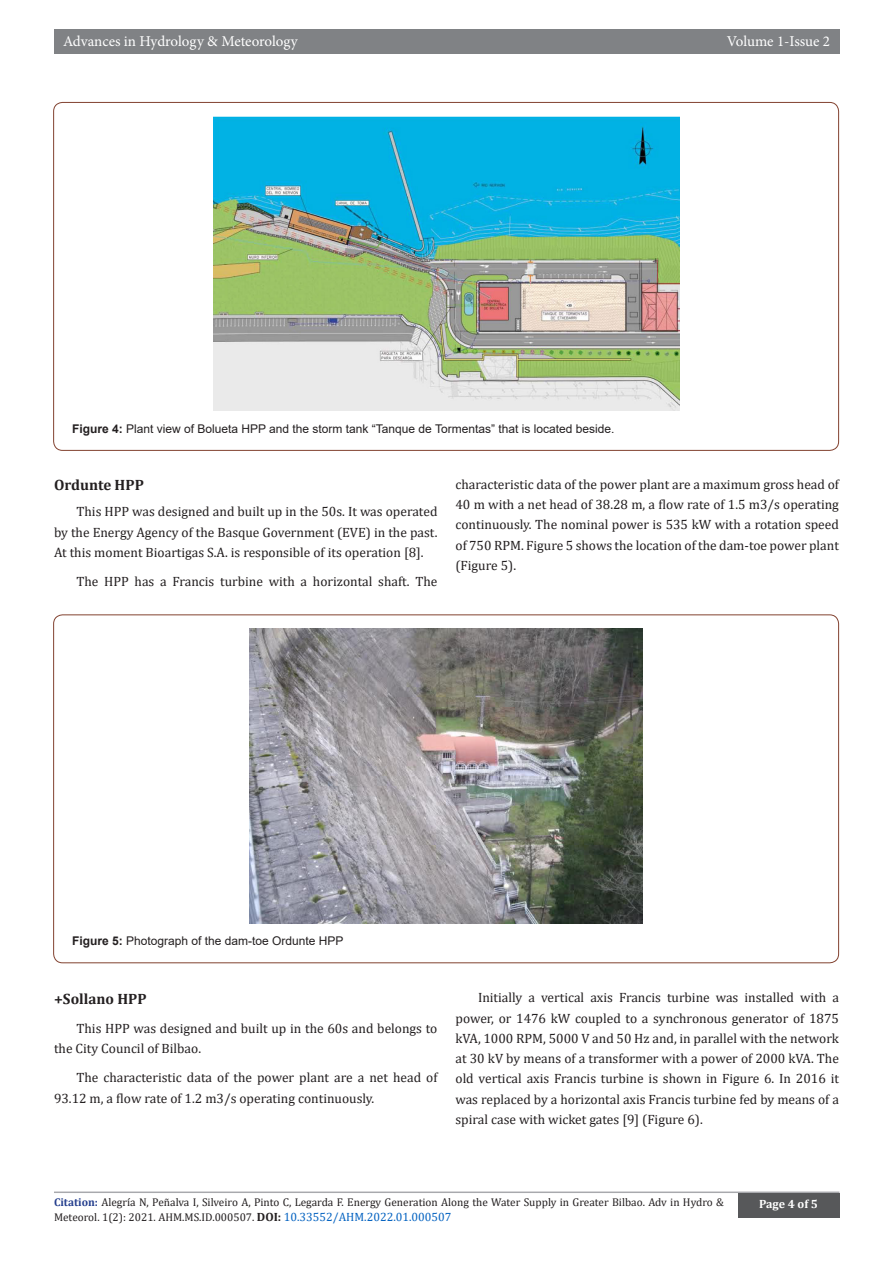
<style>
.page{position:relative;width:893px;height:1263px;background:#fff}
.page>*{position:absolute;margin:0;border:0;box-sizing:border-box;transform-origin:0 0}
.t1{font:15px "Minion Pro";letter-spacing:-.005em;color:#fff}
.t2{font:700 15px "Cambria";color:#231f20}
.t3{font:13.5px/20.2px "Cambria";color:#231f20;text-align:justify}
.t4{font:12px "Arial";color:#231f20}
.t5{font:700 12px "Cambria";color:#fff}
.t6{font:11.25px/14.4px "Cambria";color:#231f20}
.s1{font-weight:700}
.s2{font-weight:700;color:#253f8e}
.s3{font-weight:700;font-size:12px}
.s4{font-size:12px;color:#0563c1}
</style>
<div class="page">
<div style="left:54px;top:29px;width:785px;height:25px;background:#808285"></div>
<hr style="left:54px;top:1191px;width:785px;height:2px;background:#a8a9ad">
<div style="left:738px;top:1193px;width:101px;height:24px;background:#57585a"></div>
<img style="left:213px;top:117px;width:466px;height:294px">
<img style="left:249px;top:628px;width:394px;height:295px">
<p class="t1" style="left:63px;top:31px;width:236px">Advances in Hydrology &amp; Meteorology</p>
<p class="t1" style="left:727px;top:31px;width:105px">Volume 1-Issue 2</p>
<p class="t4" style="left:72px;top:420px;width:544px"><span class="s1">Figure 4:</span> Plant view of Bolueta HPP and the storm tank “Tanque de Tormentas” that is located beside.</p>
<p class="t2" style="left:54px;top:474px;width:91px">Ordunte HPP</p>
<p class="t3" style="left:54px;top:501px;width:385px;text-indent:22px">This HPP was designed and built up in the 50s. It was operated by the Energy Agency of the Basque Government (EVE) in the past.<br>At this moment Bioartigas S.A. is responsible of its operation [8].</p>
<p class="t3" style="left:76px;top:571px;width:362px">The HPP has a Francis turbine with a horizontal shaft. The</p>
<p class="t3" style="left:455px;top:474px;width:385px">characteristic data of the power plant are a maximum gross head of 40 m with a net head of 38.28 m, a flow rate of 1.5 m3/s operating continuously. The nominal power is 535 kW with a rotation speed of 750 RPM. Figure 5 shows the location of the dam-toe power plant (Figure 5).</p>
<p class="t4" style="left:72px;top:933px;width:273px"><span class="s1">Figure 5:</span> Photograph of the dam-toe Ordunte HPP</p>
<p class="t2" style="left:54px;top:988px;width:94px">+Sollano HPP</p>
<p class="t3" style="left:54px;top:1018px;width:385px;text-indent:22px">This HPP was designed and built up in the 60s and belongs to the City Council of Bilbao.</p>
<p class="t3" style="left:54px;top:1067px;width:385px;text-indent:22px">The characteristic data of the power plant are a net head of<br>93.12 m, a flow rate of 1.2 m3/s operating continuously.</p>
<p class="t3" style="left:455px;top:987px;width:385px;text-indent:22px">Initially a vertical axis Francis turbine was installed with a power, or 1476 kW coupled to a synchronous generator of 1875 kVA, 1000 RPM, 5000 V and 50 Hz and, in parallel with the network at 30 kV by means of a transformer with a power of 2000 kVA. The old vertical axis Francis turbine is shown in Figure 6. In 2016 it was replaced by a horizontal axis Francis turbine fed by means of a spiral case with wicket gates [9] (Figure 6).</p>
<p class="t6" style="left:54px;top:1195px;width:671px"><span class="s2">Citation:</span> Alegría N, Peñalva I, Silveiro A, Pinto C, Legarda F. Energy Generation Along the Water Supply in Greater Bilbao. Adv in Hydro &amp;<br>Meteorol. 1(2): 2021. AHM.MS.ID.000507. <span class="s3">DOI:</span> <span class="s4">10.33552/AHM.2022.01.000507</span></p>
<p class="t5" style="left:759px;top:1196px;width:60px">Page 4 of 5</p>
</div>
